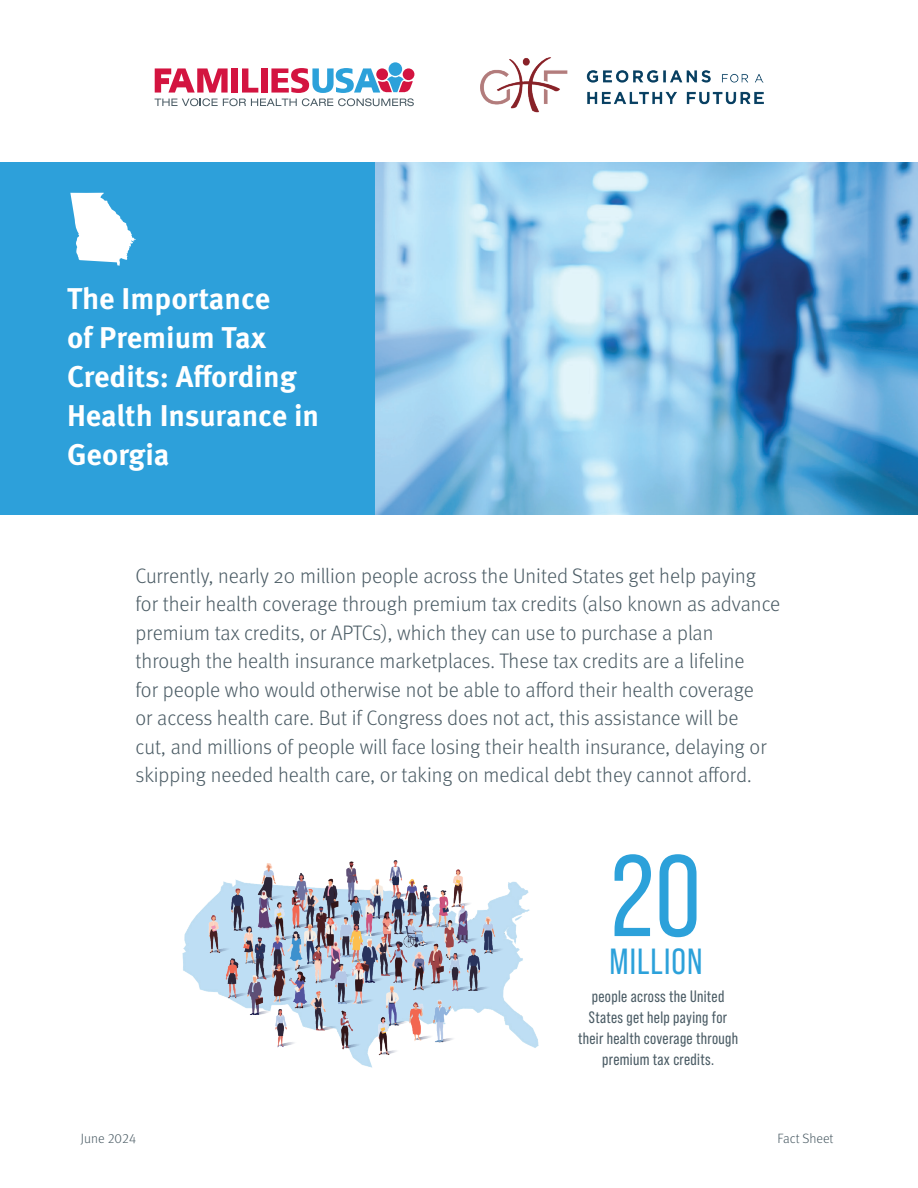
<style>
.page{position:relative;width:918px;height:1188px;background:#fff}
.page>*{position:absolute;margin:0;border:0;box-sizing:border-box;transform-origin:0 0}
.t1{font:115.35px "Bebas Neue Pro";color:#2ca1da}
.t2{font:36.3px "Bebas Neue Pro";letter-spacing:.03em;color:#2ca1da}
.t3{font:700 30px/39px "Meta OT";color:#fff}
.t4{font:300 21px/28.5px "Meta OT";color:#4b5c65}
.t5{font:16.5px/21px "Bebas Neue Pro";letter-spacing:.02em;color:#4b5c65;text-align:center}
.t6{font:300 13.5px "Meta OT";color:#4b5c65}
</style>
<div class="page">
<img style="left:375px;top:162px;width:543px;height:352px">
<div style="left:0;top:162px;width:375px;height:352px;background:#2da0da"></div>
<img style="left:182px;top:860px;width:336px;height:208px">
<svg style="left:70px;top:193px;width:66px;height:73px"></svg>
<div style="left:389px;top:62px;width:13px;height:14px;background:#2ca1da;border-radius:50%"></div>
<svg style="left:155px;top:68px;width:259px;height:38px"></svg>
<img style="left:480px;top:58px;width:283px;height:54px">
<h3 class="t3" style="left:67px;top:279px;width:254px">The Importance<br>of Premium Tax<br>Credits: Affording<br>Health Insurance in<br>Georgia</h3>
<p class="t4" style="left:136px;top:562px;width:646px">Currently, nearly 20 million people across the United States get help paying for their health coverage through premium tax credits (also known as advance premium tax credits, or APTCs), which they can use to purchase a plan through the health insurance marketplaces. These tax credits are a lifeline<br>for people who would otherwise not be able to afford their health coverage<br>or access health care. But if Congress does not act, this assistance will be<br>cut, and millions of people will face losing their health insurance, delaying or skipping needed health care, or taking on medical debt they cannot afford.</p>
<h1 class="t1" style="left:611px;top:831px;width:91px">20</h1>
<h2 class="t2" style="left:610px;top:941px;width:95px">MILLION</h2>
<p class="t5" style="left:578px;top:986px;width:162px">people across the United<br>States get help paying for their health coverage through premium tax credits.</p>
<p class="t6" style="left:81px;top:1131px;width:57px">June 2024</p>
<p class="t6" style="left:778px;top:1131px;width:57px">Fact Sheet</p>
</div>
